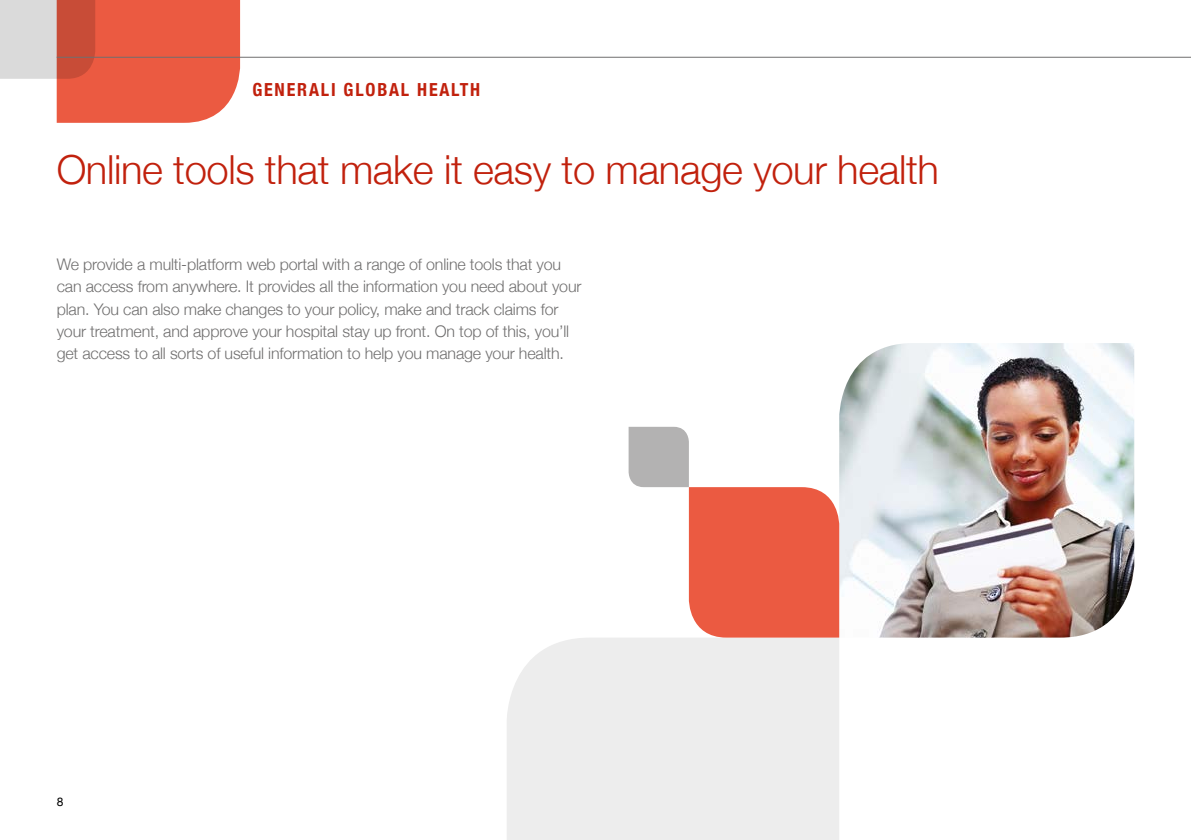
<style>
.page{position:relative;width:1191px;height:840px;background:#fff}
.page>*{position:absolute;margin:0;border:0;box-sizing:border-box;transform-origin:0 0}
.t1{font:300 40px "Helvetica Neue";letter-spacing:-.01em;color:#c1210d}
.t2{font:700 condensed 18px "Helvetica Neue";letter-spacing:.1em;color:#c1210d}
.t3{font:300 16px/22px "Helvetica Neue";letter-spacing:-.01em;color:#706f6f}
.t4{font:12px "Helvetica Neue";color:#000}
</style>
<div class="page">
<svg style="left:0;top:0;width:240px;height:123px"></svg>
<hr style="left:57px;top:57px;width:1134px;height:1px;background:#706f6f">
<img style="left:839px;top:343px;width:295px;height:294px">
<div style="left:507px;top:637px;width:332px;height:202px;background:#ededed"></div>
<svg style="left:628px;top:426px;width:211px;height:211px"></svg>
<p class="t2" style="left:252px;top:75px;width:229px">GENERALI GLOBAL HEALTH</p>
<h1 class="t1" style="left:57px;top:137px;width:884px">Online tools that make it easy to manage your health</h1>
<p class="t3" style="left:57px;top:253px;width:526px">We provide a multi-platform web portal with a range of online tools that you can access from anywhere. It provides all the information you need about your plan. You can also make changes to your policy, make and track claims for your treatment, and approve your hospital stay up front. On top of this, you’ll get access to all sorts of useful information to help you manage your health.</p>
<p class="t4" style="left:57px;top:790px;width:8px">8</p>
</div>
